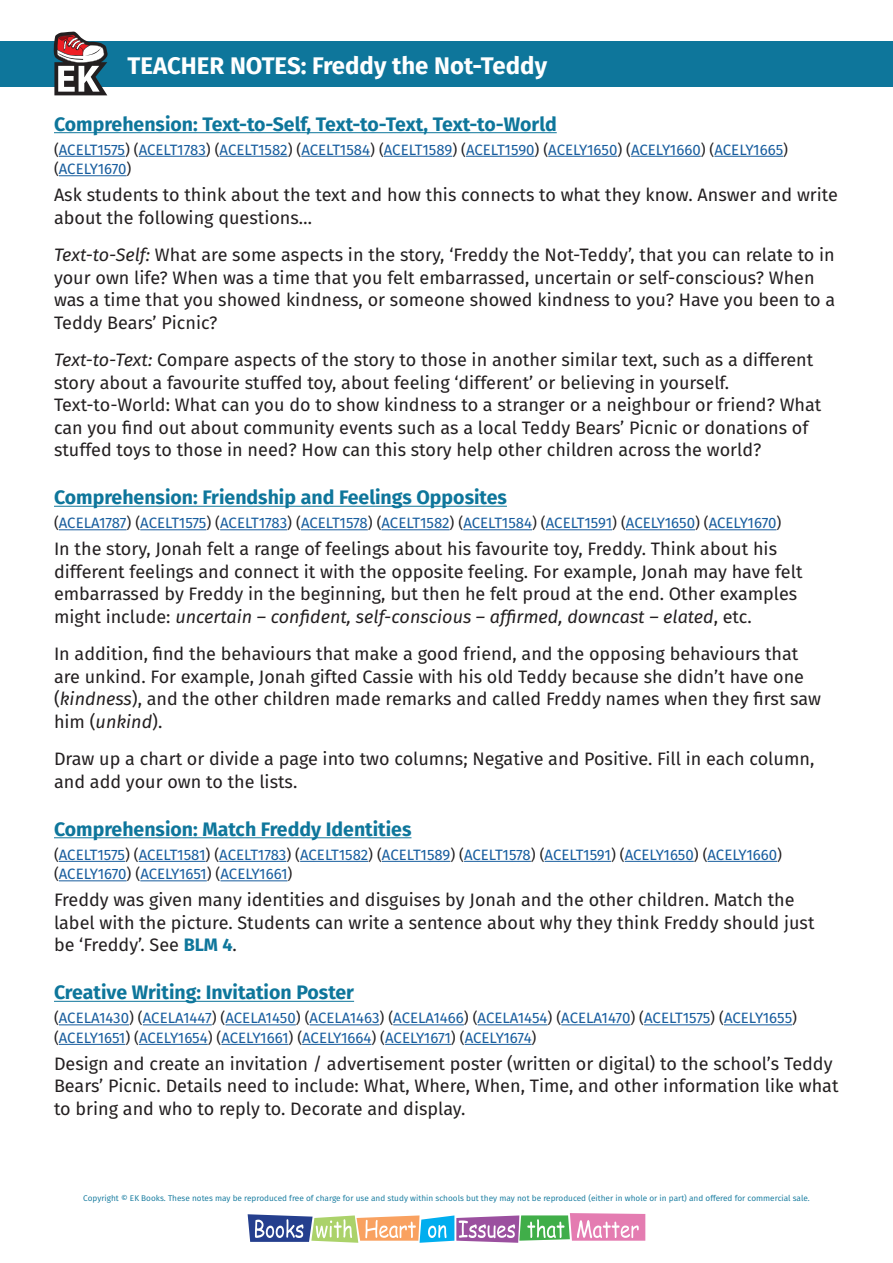
<style>
.page{position:relative;width:893px;height:1263px;background:#fff}
.page>*{position:absolute;margin:0;border:0;box-sizing:border-box;transform-origin:0 0}
.t1{font:700 24px "Fira Sans";color:#fff}
.t2{font:700 19.5px "Fira Sans";color:#0e769b}
.t3{font:18px/22.5px "Fira Sans";color:#231f20}
.t4{font:15px/19.5px "Fira Sans";letter-spacing:-.005em;color:#175d9e}
.t5{font:8.25px "Fira Sans";color:#0e769b}
.s1{color:#231f20}
.s2{font-style:italic}
.s3{font-weight:700;color:#0e769b}
</style>
<div class="page">
<div style="left:0;top:41px;width:893px;height:45px;background:#0e769b"></div>
<svg style="left:54px;top:32px;width:54px;height:63px"></svg>
<hr style="left:54px;top:132px;width:503px;height:1px;background:#0e769b">
<hr style="left:59px;top:156px;width:66px;height:1px;background:#175d9e">
<hr style="left:139px;top:156px;width:67px;height:1px;background:#175d9e">
<hr style="left:220px;top:156px;width:68px;height:1px;background:#175d9e">
<hr style="left:301px;top:156px;width:69px;height:1px;background:#175d9e">
<hr style="left:384px;top:156px;width:68px;height:1px;background:#175d9e">
<hr style="left:466px;top:156px;width:69px;height:1px;background:#175d9e">
<hr style="left:548px;top:156px;width:69px;height:1px;background:#175d9e">
<hr style="left:631px;top:156px;width:70px;height:1px;background:#175d9e">
<hr style="left:714px;top:156px;width:69px;height:1px;background:#175d9e">
<hr style="left:59px;top:175px;width:68px;height:1px;background:#175d9e">
<hr style="left:54px;top:506px;width:453px;height:1px;background:#0e769b">
<hr style="left:59px;top:529px;width:68px;height:1px;background:#175d9e">
<hr style="left:140px;top:529px;width:66px;height:1px;background:#175d9e">
<hr style="left:220px;top:529px;width:67px;height:1px;background:#175d9e">
<hr style="left:301px;top:529px;width:67px;height:1px;background:#175d9e">
<hr style="left:382px;top:529px;width:68px;height:1px;background:#175d9e">
<hr style="left:463px;top:529px;width:69px;height:1px;background:#175d9e">
<hr style="left:546px;top:529px;width:66px;height:1px;background:#175d9e">
<hr style="left:626px;top:529px;width:69px;height:1px;background:#175d9e">
<hr style="left:709px;top:529px;width:67px;height:1px;background:#175d9e">
<hr style="left:54px;top:837px;width:357px;height:1px;background:#0e769b">
<hr style="left:59px;top:861px;width:66px;height:1px;background:#175d9e">
<hr style="left:139px;top:861px;width:67px;height:1px;background:#175d9e">
<hr style="left:219px;top:861px;width:67px;height:1px;background:#175d9e">
<hr style="left:300px;top:861px;width:68px;height:1px;background:#175d9e">
<hr style="left:382px;top:861px;width:68px;height:1px;background:#175d9e">
<hr style="left:464px;top:861px;width:67px;height:1px;background:#175d9e">
<hr style="left:545px;top:861px;width:66px;height:1px;background:#175d9e">
<hr style="left:625px;top:861px;width:69px;height:1px;background:#175d9e">
<hr style="left:707px;top:861px;width:70px;height:1px;background:#175d9e">
<hr style="left:59px;top:880px;width:68px;height:1px;background:#175d9e">
<hr style="left:140px;top:880px;width:67px;height:1px;background:#175d9e">
<hr style="left:220px;top:880px;width:68px;height:1px;background:#175d9e">
<hr style="left:54px;top:1001px;width:300px;height:1px;background:#0e769b">
<hr style="left:59px;top:1024px;width:70px;height:1px;background:#175d9e">
<hr style="left:143px;top:1024px;width:69px;height:1px;background:#175d9e">
<hr style="left:225px;top:1024px;width:71px;height:1px;background:#175d9e">
<hr style="left:310px;top:1024px;width:70px;height:1px;background:#175d9e">
<hr style="left:393px;top:1024px;width:71px;height:1px;background:#175d9e">
<hr style="left:478px;top:1024px;width:70px;height:1px;background:#175d9e">
<hr style="left:561px;top:1024px;width:69px;height:1px;background:#175d9e">
<hr style="left:644px;top:1024px;width:66px;height:1px;background:#175d9e">
<hr style="left:724px;top:1024px;width:68px;height:1px;background:#175d9e">
<hr style="left:59px;top:1044px;width:66px;height:1px;background:#175d9e">
<hr style="left:139px;top:1044px;width:69px;height:1px;background:#175d9e">
<hr style="left:221px;top:1044px;width:67px;height:1px;background:#175d9e">
<hr style="left:302px;top:1044px;width:69px;height:1px;background:#175d9e">
<hr style="left:385px;top:1044px;width:66px;height:1px;background:#175d9e">
<hr style="left:465px;top:1044px;width:67px;height:1px;background:#175d9e">
<svg style="left:248px;top:1213px;width:397px;height:30px"></svg>
<h1 class="t1" style="left:128px;top:45px;width:421px">TEACHER NOTES: Freddy the Not-Teddy</h1>
<p class="t2" style="left:54px;top:108px;width:504px">Comprehension: Text-to-Self, Text-to-Text, Text-to-World</p>
<p class="t4" style="left:54px;top:139px;width:736px"><span class="s1">(</span>ACELT1575<span class="s1">) (</span>ACELT1783<span class="s1">) (</span>ACELT1582<span class="s1">) (</span>ACELT1584<span class="s1">) (</span>ACELT1589<span class="s1">) (</span>ACELT1590<span class="s1">) (</span>ACELY1650<span class="s1">) (</span>ACELY1660<span class="s1">) (</span>ACELY1665<span class="s1">) (</span>ACELY1670<span class="s1">)</span></p>
<p class="t3" style="left:54px;top:183px;width:785px">Ask students to think about the text and how this connects to what they know. Answer and write about the following questions…</p>
<p class="t3" style="left:54px;top:243px;width:783px"><span class="s2">Text-to-Self:</span> What are some aspects in the story, ‘Freddy the Not-Teddy’, that you can relate to in your own life? When was a time that you felt embarrassed, uncertain or self-conscious? When was a time that you showed kindness, or someone showed kindness to you? Have you been to a Teddy Bears’ Picnic?</p>
<p class="t3" style="left:54px;top:348px;width:769px"><span class="s2">Text-to-Text:</span> Compare aspects of the story to those in another similar text, such as a different story about a favourite stuffed toy, about feeling ‘different’ or believing in yourself.<br>Text-to-World: What can you do to show kindness to a stranger or a neighbour or friend? What can you find out about community events such as a local Teddy Bears’ Picnic or donations of stuffed toys to those in need? How can this story help other children across the world?</p>
<p class="t2" style="left:54px;top:481px;width:454px">Comprehension: Friendship and Feelings Opposites</p>
<p class="t4" style="left:54px;top:513px;width:729px"><span class="s1">(</span>ACELA1787<span class="s1">) (</span>ACELT1575<span class="s1">) (</span>ACELT1783<span class="s1">) (</span>ACELT1578<span class="s1">) (</span>ACELT1582<span class="s1">) (</span>ACELT1584<span class="s1">) (</span>ACELT1591<span class="s1">) (</span>ACELY1650<span class="s1">) (</span>ACELY1670<span class="s1">)</span></p>
<p class="t3" style="left:54px;top:537px;width:750px">In the story, Jonah felt a range of feelings about his favourite toy, Freddy. Think about his different feelings and connect it with the opposite feeling. For example, Jonah may have felt embarrassed by Freddy in the beginning, but then he felt proud at the end. Other examples might include: <span class="s2">uncertain – confident, self-conscious – affirmed, downcast – elated</span>, etc.</p>
<p class="t3" style="left:54px;top:642px;width:768px">In addition, find the behaviours that make a good friend, and the opposing behaviours that are unkind. For example, Jonah gifted Cassie with his old Teddy because she didn’t have one (<span class="s2">kindness</span>), and the other children made remarks and called Freddy names when they first saw him (<span class="s2">unkind</span>).</p>
<p class="t3" style="left:54px;top:747px;width:762px">Draw up a chart or divide a page into two columns; Negative and Positive. Fill in each column, and add your own to the lists.</p>
<p class="t2" style="left:54px;top:813px;width:359px">Comprehension: Match Freddy Identities</p>
<p class="t4" style="left:54px;top:844px;width:729px"><span class="s1">(</span>ACELT1575<span class="s1">) (</span>ACELT1581<span class="s1">) (</span>ACELT1783<span class="s1">) (</span>ACELT1582<span class="s1">) (</span>ACELT1589<span class="s1">) (</span>ACELT1578<span class="s1">) (</span>ACELT1591<span class="s1">) (</span>ACELY1650<span class="s1">) (</span>ACELY1660<span class="s1">) (</span>ACELY1670<span class="s1">) (</span>ACELY1651<span class="s1">) (</span>ACELY1661<span class="s1">)</span></p>
<p class="t3" style="left:54px;top:888px;width:762px">Freddy was given many identities and disguises by Jonah and the other children. Match the label with the picture. Students can write a sentence about why they think Freddy should just be ‘Freddy’. See <span class="s3">BLM 4</span>.</p>
<p class="t2" style="left:54px;top:976px;width:302px">Creative Writing: Invitation Poster</p>
<p class="t4" style="left:54px;top:1008px;width:744px"><span class="s1">(</span>ACELA1430<span class="s1">) (</span>ACELA1447<span class="s1">) (</span>ACELA1450<span class="s1">) (</span>ACELA1463<span class="s1">) (</span>ACELA1466<span class="s1">) (</span>ACELA1454<span class="s1">) (</span>ACELA1470<span class="s1">) (</span>ACELT1575<span class="s1">) (</span>ACELY1655<span class="s1">) (</span>ACELY1651<span class="s1">) (</span>ACELY1654<span class="s1">) (</span>ACELY1661<span class="s1">) (</span>ACELY1664<span class="s1">) (</span>ACELY1671<span class="s1">) (</span>ACELY1674<span class="s1">)</span></p>
<p class="t3" style="left:54px;top:1052px;width:786px">Design and create an invitation / advertisement poster (written or digital) to the school’s Teddy<br>Bears’ Picnic. Details need to include: What, Where, When, Time, and other information like what to bring and who to reply to. Decorate and display.</p>
<p class="t5" style="left:83px;top:1192px;width:728px">Copyright © EK Books. These notes may be reproduced free of charge for use and study within schools but they may not be reproduced (either in whole or in part) and offered for commercial sale.</p>
</div>
